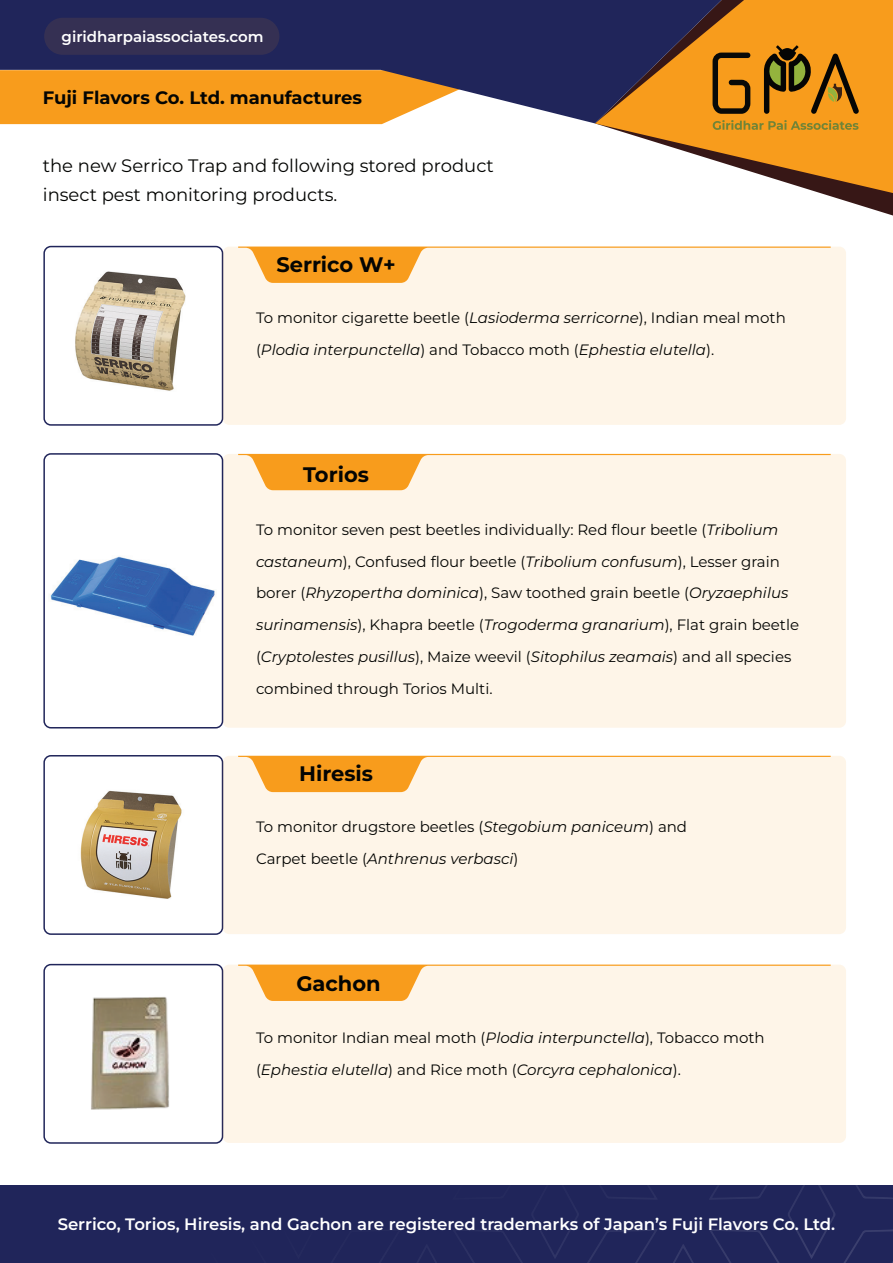
<style>
.page{position:relative;width:893px;height:1263px;background:#fff}
.page>*{position:absolute;margin:0;border:0;box-sizing:border-box;transform-origin:0 0}
.t1{font:700 21px "Montserrat";color:#040503}
.t2{font:18px/28.8px "Montserrat";color:#040503}
.t3{font:700 18px "Montserrat";color:#040503}
.t4{font:600 16.5px "Montserrat";color:#fff}
.t5{font:15px/31.8px "Montserrat";color:#040503}
.t6{font:italic 15px/31.8px "Montserrat";color:#040503}
.t7{font:600 15px "Montserrat";color:#fff}
.s1{font-style:italic}
.s2{font-style:normal}
</style>
<div class="page">
<div style="left:0;top:1185px;width:893px;height:78px;background:#20255a"></div>
<svg style="left:417px;top:1243px;width:277px;height:20px"></svg>
<div style="left:223px;top:454px;width:623px;height:274px;background:#fef5e8;border-radius:7px"></div>
<svg style="left:820px;top:193px;width:73px;height:23px"></svg>
<svg style="left:595px;top:0;width:298px;height:193px;fill:#f89c1c"></svg>
<svg style="left:722px;top:53px;width:28px;height:61px"></svg>
<svg style="left:713px;top:120px;width:145px;height:10px"></svg>
<svg style="left:764px;top:45px;width:95px;height:69px"></svg>
<svg style="left:0;top:0;width:722px;height:123px;fill:#20255a"></svg>
<div style="left:44px;top:18px;width:235px;height:37px;background:#353053;border-radius:19px"></div>
<div style="left:43px;top:246px;width:180px;height:180px;border:2px solid #20255a;border-radius:7px"></div>
<div style="left:223px;top:247px;width:623px;height:178px;background:#fef5e8;border-radius:7px"></div>
<img style="left:75px;top:271px;width:111px;height:120px">
<div style="left:43px;top:453px;width:180px;height:275px;border:2px solid #20255a;border-radius:7px"></div>
<div style="left:43px;top:755px;width:180px;height:180px;border:2px solid #20255a;border-radius:7px"></div>
<div style="left:223px;top:756px;width:623px;height:178px;background:#fef5e8;border-radius:7px"></div>
<div style="left:43px;top:964px;width:180px;height:180px;border:2px solid #20255a;border-radius:7px"></div>
<div style="left:223px;top:964px;width:623px;height:179px;background:#fef5e8;border-radius:7px"></div>
<svg style="left:238px;top:247px;width:593px;height:36px"></svg>
<svg style="left:238px;top:454px;width:593px;height:36px"></svg>
<img style="left:80px;top:790px;width:102px;height:109px">
<svg style="left:238px;top:756px;width:593px;height:36px"></svg>
<svg style="left:238px;top:964px;width:593px;height:37px"></svg>
<img style="left:50px;top:556px;width:165px;height:80px">
<img style="left:91px;top:997px;width:78px;height:113px">
<p class="t7" style="left:62px;top:26px;width:203px">giridharpaiassociates.com</p>
<p class="t3" style="left:43px;top:85px;width:321px">Fuji Flavors Co. Ltd. manufactures</p>
<p class="t2" style="left:43px;top:150px;width:453px">the new Serrico Trap and following stored product insect pest monitoring products.</p>
<h1 class="t1" style="left:276px;top:250px;width:121px">Serrico W+</h1>
<p class="t5" style="left:256px;top:301px;width:531px">To monitor cigarette beetle (<span class="s1">Lasioderma serricorne</span>), Indian meal moth (<span class="s1">Plodia interpunctella</span>) and Tobacco moth (<span class="s1">Ephestia elutella</span>).</p>
<h1 class="t1" style="left:303px;top:460px;width:67px">Torios</h1>
<p class="t5" style="left:256px;top:513px;width:545px">To monitor seven pest beetles individually: Red flour beetle (<span class="s1">Tribolium castaneum</span>), Confused flour beetle (<span class="s1">Tribolium confusum</span>), Lesser grain borer (<span class="s1">Rhyzopertha dominica</span>), Saw toothed grain beetle (<span class="s1">Oryzaephilus surinamensis</span>), Khapra beetle (<span class="s1">Trogoderma granarium</span>), Flat grain beetle (<span class="s1">Cryptolestes pusillus</span>), Maize weevil (<span class="s1">Sitophilus zeamais</span>) and all species combined through Torios Multi.</p>
<h1 class="t1" style="left:299px;top:759px;width:76px">Hiresis</h1>
<p class="t5" style="left:256px;top:810px;width:433px">To monitor drugstore beetles (<span class="s1">Stegobium paniceum</span>) and<br>Carpet beetle (<span class="s1">Anthrenus verbasci</span>)</p>
<h1 class="t1" style="left:296px;top:970px;width:86px">Gachon</h1>
<p class="t6" style="left:256px;top:1021px;width:510px"><span class="s2">To monitor Indian meal moth (</span>Plodia interpunctella<span class="s2">), Tobacco moth (</span>Ephestia elutella<span class="s2">) and Rice moth (</span>Corcyra cephalonica<span class="s2">).</span></p>
<p class="t4" style="left:58px;top:1213px;width:779px">Serrico, Torios, Hiresis, and Gachon are registered trademarks of Japan’s Fuji Flavors Co. Ltd.</p>
</div>
